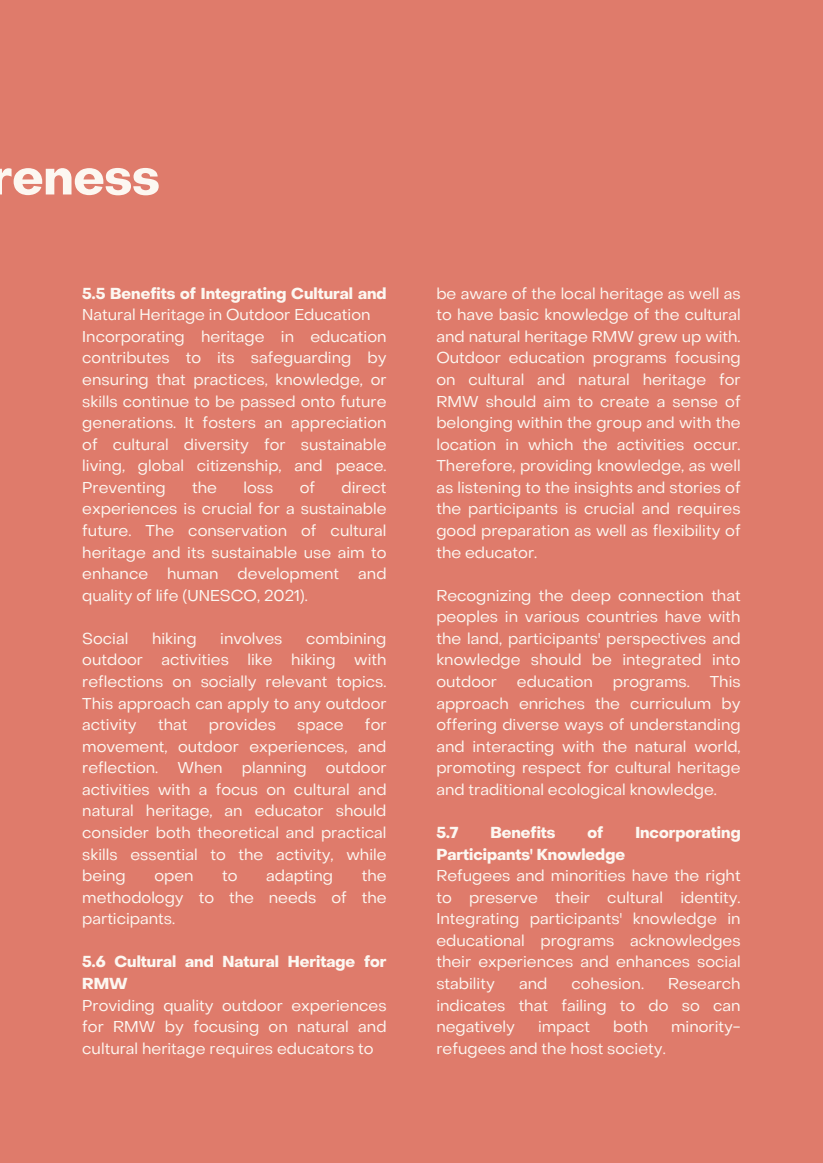
<style>
.page{position:relative;width:823px;height:1163px;background:#fff}
.page>*{position:absolute;margin:0;border:0;box-sizing:border-box;transform-origin:0 0}
.t1{font:700 50px "Object Sans";color:#fcf7f1}
.t2{font:15.62px/21.6px "Object Sans";color:#fcf7f1;text-align:justify}
.t3{font:700 15.62px/21.6px "Object Sans";color:#fcf7f1}
</style>
<div class="page">
<div style="left:0;top:0;width:822px;height:1162px;background:#df7b6b"></div>
<h1 class="t1" style="left:-9px;top:157px;width:170px">reness</h1>
<p class="t3" style="left:82px;top:284px;width:305px">5.5 Benefits of Integrating Cultural and</p>
<p class="t2" style="left:82px;top:305px;width:305px;text-align:left">Natural Heritage in Outdoor Education Incorporating heritage in education contributes to its safeguarding by ensuring that practices, knowledge, or skills continue to be passed onto future generations. It fosters an appreciation of cultural diversity for sustainable living, global citizenship, and peace.<br>Preventing</p>
<p class="t2" style="left:192px;top:478px;width:26px">the</p>
<p class="t2" style="left:243px;top:478px;width:31px">loss</p>
<p class="t2" style="left:299px;top:478px;width:17px">of</p>
<p class="t2" style="left:82px;top:478px;width:305px;text-indent:259px">direct experiences is crucial for a sustainable future. The conservation of cultural heritage and its sustainable use aim to enhance human development and quality of life (UNESCO, 2021).</p>
<p class="t2" style="left:82px;top:629px;width:48px">Social</p>
<p class="t2" style="left:152px;top:629px;width:46px">hiking</p>
<p class="t2" style="left:220px;top:629px;width:64px">involves</p>
<p class="t2" style="left:82px;top:629px;width:305px;text-indent:224px">combining outdoor activities like hiking with reflections on socially relevant topics.<br>This approach can apply to any outdoor activity</p>
<p class="t2" style="left:82px;top:715px;width:305px;text-indent:282px">for movement, outdoor experiences, and reflection. When planning outdoor activities with a focus on cultural and natural heritage, an educator should consider both theoretical and practical skills essential to the activity, while being</p>
<p class="t2" style="left:158px;top:715px;width:31px">that</p>
<p class="t2" style="left:209px;top:715px;width:68px">provides</p>
<p class="t2" style="left:297px;top:715px;width:48px">space</p>
<p class="t2" style="left:82px;top:866px;width:305px;text-indent:279px">the methodology to the needs of the participants.</p>
<p class="t3" style="left:82px;top:952px;width:305px">5.6 Cultural and Natural Heritage for<br>RMW</p>
<p class="t2" style="left:82px;top:995px;width:305px">Providing quality outdoor experiences for RMW by focusing on natural and cultural heritage requires educators to</p>
<p class="t2" style="left:154px;top:866px;width:41px">open</p>
<p class="t2" style="left:222px;top:866px;width:17px">to</p>
<p class="t2" style="left:266px;top:866px;width:68px">adapting</p>
<p class="t2" style="left:436px;top:284px;width:305px">be aware of the local heritage as well as to have basic knowledge of the cultural and natural heritage RMW grew up with.<br>Outdoor education programs focusing on cultural and natural heritage for RMW should aim to create a sense of belonging within the group and with the location in which the activities occur.<br>Therefore, providing knowledge, as well as listening to the insights and stories of the participants is crucial and requires good preparation as well as flexibility of the educator.</p>
<p class="t2" style="left:436px;top:586px;width:305px">Recognizing the deep connection that peoples in various countries have with the land, participants' perspectives and knowledge should be integrated into outdoor</p>
<p class="t2" style="left:436px;top:672px;width:305px;text-indent:273px">This approach enriches the curriculum by offering diverse ways of understanding and interacting with the natural world, promoting respect for cultural heritage and traditional ecological knowledge.</p>
<p class="t3" style="left:436px;top:823px;width:23px">5.7</p>
<p class="t3" style="left:490px;top:823px;width:67px">Benefits</p>
<p class="t3" style="left:587px;top:823px;width:17px">of</p>
<p class="t3" style="left:635px;top:823px;width:107px">Incorporating</p>
<p class="t3" style="left:436px;top:844px;width:190px">Participants' Knowledge</p>
<p class="t2" style="left:436px;top:866px;width:305px">Refugees and minorities have the right to preserve their cultural identity.<br>Integrating participants' knowledge in educational programs acknowledges their experiences and enhances social stability</p>
<p class="t2" style="left:516px;top:672px;width:78px">education</p>
<p class="t2" style="left:612px;top:672px;width:78px">programs.</p>
<p class="t2" style="left:436px;top:974px;width:305px;text-indent:232px">Research indicates that failing to do so can negatively</p>
<p class="t2" style="left:519px;top:974px;width:30px">and</p>
<p class="t2" style="left:571px;top:974px;width:74px">cohesion.</p>
<p class="t2" style="left:537px;top:1017px;width:54px">impact</p>
<p class="t2" style="left:612px;top:1017px;width:37px">both</p>
<p class="t2" style="left:670px;top:1017px;width:71px">minority-</p>
<p class="t2" style="left:436px;top:1039px;width:231px">refugees and the host society.</p>
</div>
